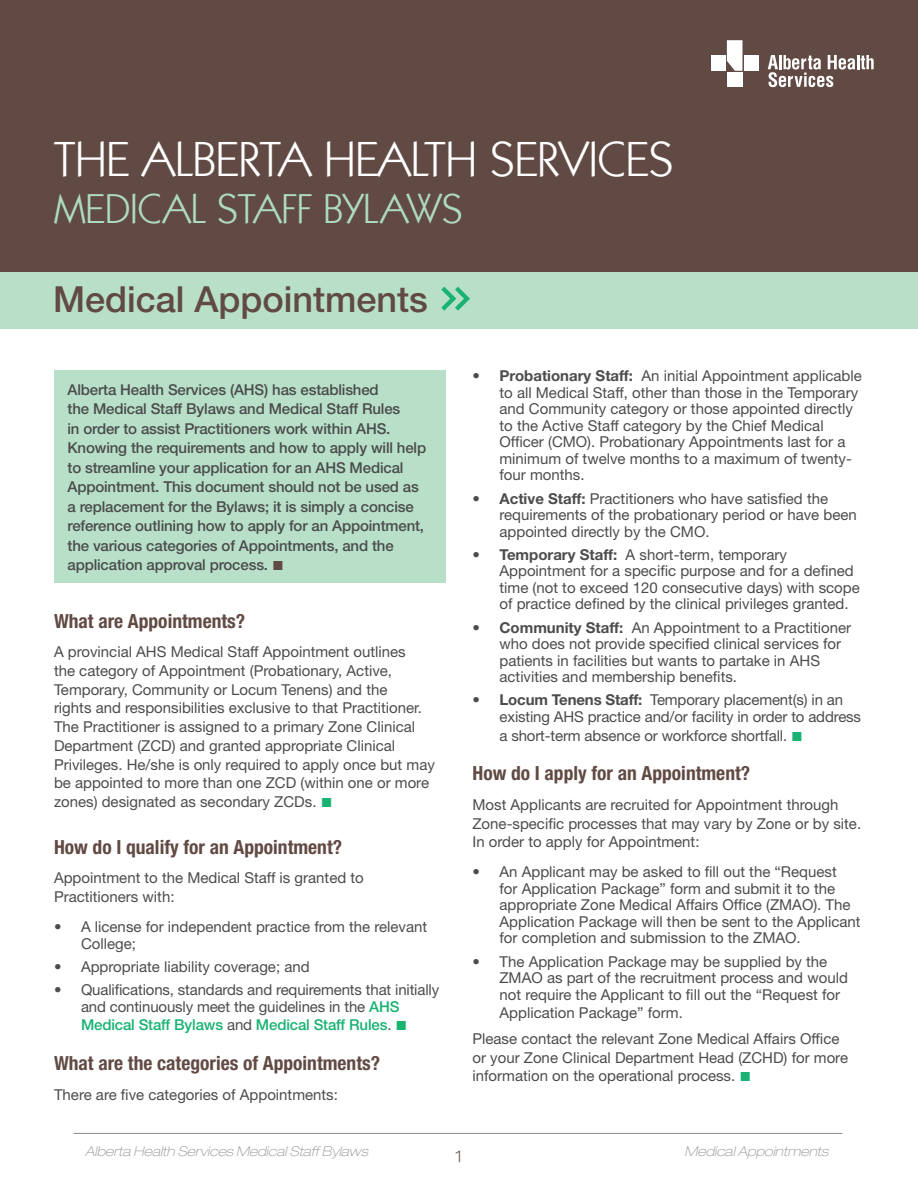
<style>
.page{position:relative;width:918px;height:1188px;background:#fff}
.page>*{position:absolute;margin:0;border:0;box-sizing:border-box;transform-origin:0 0}
.no_first_line_indent{font:82.5px "Kabel IT Cby BT";color:#19b273}
.Table_of_contents_bo{font:49.5px "Kabel IT Cby BT";color:#fff}
.Table_of_contents_bo-2{font:42px "Kabel IT Cby BT";color:#aedbc0}
.main_text_copy_use_t{font:500 36px "Helvetica Neue LT Std";color:#614a44}
.title_medium{font:700 condensed 19.5px "Helvetica Neue LT Std";color:#614a44}
.t1{font:16.5px "Kabel IT Cby BT";color:#614a44}
.bullets_USE_THIS{font:15px/16.5px "Helvetica Neue LT Std";color:#4b4c4d}
.main_text_copy_use_t-2{font:15px/18.8px "Helvetica Neue LT Std";color:#4b4c4d}
.main_text{font:500 15px/19.5px "Helvetica Neue LT Std";letter-spacing:-.01em;color:#4b4c4d}
.bullets_USE_THIS-2{font:500 15px "Helvetica Neue LT Std";letter-spacing:-.01em;color:#19b273}
.main_text-2{font:italic 100 expanded 13.5px "Helvetica Neue LT Std";color:#939598}
.s1{font-family:"Arial";font-weight:400;font-size:19.5px;color:#614a44}
.s2{font-family:"Arial";font-weight:700;font-size:19.5px;color:#19b273}
.s3{font-weight:500;color:#19b273}
.s4{font-weight:400;color:#4b4c4d}
.s5{font-family:"Arial";font-weight:700;font-size:19.5px}
.s6{font-weight:700}
</style>
<div class="page">
<hr style="left:73px;top:1133px;width:769px;height:1px;background:#939598">
<div style="left:54px;top:371px;width:392px;height:212px;background:#b8dfc7"></div>
<div style="left:0;top:269px;width:918px;height:59px;background:#b8dfc7"></div>
<div style="left:0;top:0;width:918px;height:272px;background:#614a44"></div>
<svg style="left:768px;top:55px;width:106px;height:32px"></svg>
<div style="left:711px;top:55px;width:14px;height:16px;background:#fff"></div>
<div style="left:744px;top:55px;width:15px;height:16px;background:#fff"></div>
<div style="left:727px;top:72px;width:15px;height:15px;background:#fff"></div>
<svg style="left:727px;top:40px;width:15px;height:31px"></svg>
<p class="Table_of_contents_bo" style="left:54px;top:128px;width:621px">THE ALBERTA HEALTH SERVICES</p>
<p class="Table_of_contents_bo-2" style="left:54px;top:182px;width:410px">MEDICAL STAFF BYLAWS</p>
<p class="main_text_copy_use_t" style="left:53px;top:278px;width:376px">Medical Appointments</p>
<p class="no_first_line_indent" style="left:440px;top:240px;width:34px">»</p>
<p class="main_text" style="left:68px;top:380px;width:360px">Alberta Health Services (AHS) has established<br>the Medical Staff Bylaws and Medical Staff Rules<br>in order to assist Practitioners work within AHS.<br>Knowing the requirements and how to apply will help to streamline your application for an AHS Medical Appointment. This document should not be used as a replacement for the Bylaws; it is simply a concise reference outlining how to apply for an Appointment, the various categories of Appointments, and the application approval process. <span class="s1">■</span></p>
<p class="title_medium" style="left:54px;top:609px;width:193px">What are Appointments?</p>
<p class="main_text_copy_use_t-2" style="left:54px;top:642px;width:382px">A provincial AHS Medical Staff Appointment outlines<br>the category of Appointment (Probationary, Active, Temporary, Community or Locum Tenens) and the<br>rights and responsibilities exclusive to that Practitioner.<br>The Practitioner is assigned to a primary Zone Clinical Department (ZCD) and granted appropriate Clinical Privileges. He/she is only required to apply once but may be appointed to more than one ZCD (within one or more zones) designated as secondary ZCDs. <span class="s2">■</span></p>
<p class="title_medium" style="left:54px;top:835px;width:290px">How do I qualify for an Appointment?</p>
<p class="main_text_copy_use_t-2" style="left:54px;top:868px;width:311px">Appointment to the Medical Staff is granted to<br>Practitioners with:</p>
<p class="bullets_USE_THIS" style="left:81px;top:918px;width:348px;text-indent:-27px">• A license for independent practice from the relevant<br>College;</p>
<p class="bullets_USE_THIS" style="left:54px;top:958px;width:257px">• Appropriate liability coverage; and</p>
<p class="bullets_USE_THIS" style="left:81px;top:981px;width:360px;text-indent:-27px">• Qualifications, standards and requirements that initially and continuously meet the guidelines in the <span class="s3">AHS</span></p>
<p class="bullets_USE_THIS-2" style="left:81px;top:1016px;width:328px">Medical Staff Bylaws <span class="s4">and</span> Medical Staff Rules<span class="s4">.</span> <span class="s5">■</span></p>
<p class="title_medium" style="left:54px;top:1051px;width:328px">What are the categories of Appointments?</p>
<p class="main_text_copy_use_t-2" style="left:54px;top:1085px;width:285px">There are five categories of Appointments:</p>
<p class="bullets_USE_THIS" style="left:500px;top:368px;width:364px;text-indent:-27px"><span class="s6">• Probationary Staff:</span> An initial Appointment applicable to all Medical Staff, other than those in the Temporary and Community category or those appointed directly to the Active Staff category by the Chief Medical Officer (CMO). Probationary Appointments last for a minimum of twelve months to a maximum of twenty&shy;four months.</p>
<p class="bullets_USE_THIS" style="left:500px;top:490px;width:359px;text-indent:-27px"><span class="s6">• Active Staff:</span> Practitioners who have satisfied the requirements of the probationary period or have been appointed directly by the CMO.</p>
<p class="bullets_USE_THIS" style="left:500px;top:546px;width:362px;text-indent:-27px"><span class="s6">• Temporary Staff:</span> A short-term, temporary Appointment for a specific purpose and for a defined time (not to exceed 120 consecutive days) with scope of practice defined by the clinical privileges granted.</p>
<p class="bullets_USE_THIS" style="left:500px;top:619px;width:353px;text-indent:-27px"><span class="s6">• Community Staff:</span> An Appointment to a Practitioner who does not provide specified clinical services for patients in facilities but wants to partake in AHS activities and membership benefits.</p>
<p class="bullets_USE_THIS" style="left:500px;top:692px;width:363px;text-indent:-27px"><span class="s6">• Locum Tenens Staff:</span> Temporary placement(s) in an existing AHS practice and/or facility in order to address</p>
<p class="bullets_USE_THIS" style="left:500px;top:727px;width:305px">a short-term absence or workforce shortfall. <span class="s2">■</span></p>
<p class="title_medium" style="left:472px;top:762px;width:279px">How do I apply for an Appointment?</p>
<p class="main_text_copy_use_t-2" style="left:472px;top:795px;width:390px">Most Applicants are recruited for Appointment through<br>Zone-specific processes that may vary by Zone or by site.<br>In order to apply for Appointment:</p>
<p class="bullets_USE_THIS" style="left:500px;top:864px;width:363px;text-indent:-27px">• An Applicant may be asked to fill out the “Request<br>for Application Package” form and submit it to the appropriate Zone Medical Affairs Office (ZMAO). The Application Package will then be sent to the Applicant for completion and submission to the ZMAO.</p>
<p class="bullets_USE_THIS" style="left:500px;top:953px;width:350px;text-indent:-27px">• The Application Package may be supplied by the<br>ZMAO as part of the recruitment process and would not require the Applicant to fill out the “Request for</p>
<p class="bullets_USE_THIS" style="left:500px;top:1005px;width:185px">Application Package” form.</p>
<p class="main_text_copy_use_t-2" style="left:472px;top:1029px;width:377px">Please contact the relevant Zone Medical Affairs Office or your Zone Clinical Department Head (ZCHD) for more information on the operational process. <span class="s2">■</span></p>
<p class="main_text-2" style="left:85px;top:1143px;width:284px">Alberta Health Services Medical Staff Bylaws</p>
<p class="main_text-2" style="left:684px;top:1143px;width:146px">Medical Appointments</p>
<p class="t1" style="left:455px;top:1146px;width:10px">1</p>
</div>
